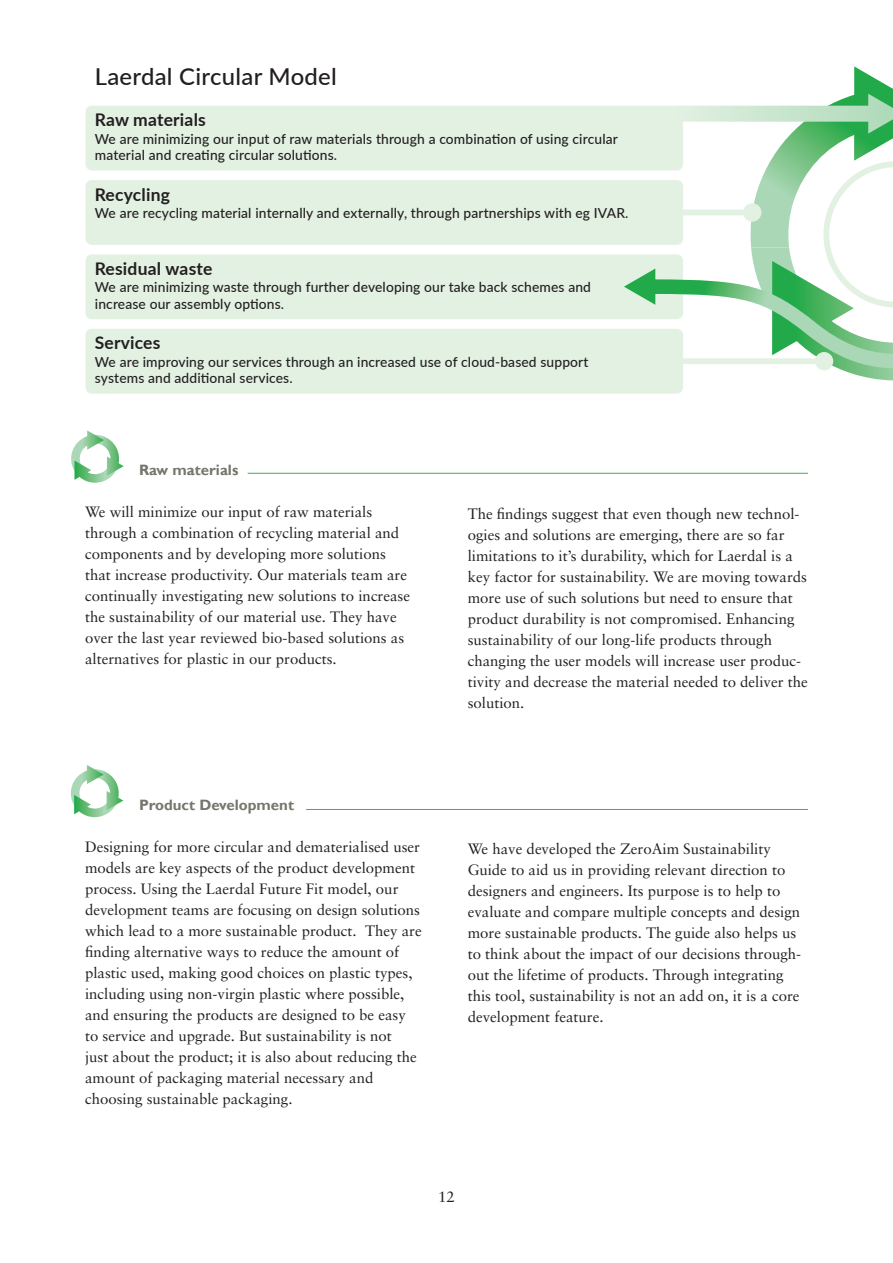
<style>
.page{position:relative;width:893px;height:1263px;background:#fff}
.page>*{position:absolute;margin:0;border:0;box-sizing:border-box;transform-origin:0 0}
.t1{font:500 23.25px "Lato";letter-spacing:.01em;color:#231f20}
.t2{font:700 17.4px "Lato";letter-spacing:.01em;color:#231f20}
.t3{font:15px/21px "Sabon";color:#231f20}
.t4{font:700 15px "Gill Alt One";color:#76766d}
.t5{font:500 13.8px/16.6px "Lato";letter-spacing:.01em;color:#231f20}
</style>
<div class="page">
<div style="left:86px;top:106px;width:597px;height:64px;background:#e3f1e3;border-radius:6px"></div>
<div style="left:86px;top:180px;width:597px;height:65px;background:#e3f1e3;border-radius:6px"></div>
<div style="left:86px;top:254px;width:597px;height:65px;background:#e3f1e3;border-radius:6px"></div>
<div style="left:86px;top:329px;width:597px;height:65px;background:#e3f1e3;border-radius:6px"></div>
<svg style="left:624px;top:66px;width:269px;height:314px"></svg>
<svg style="left:71px;top:430px;width:53px;height:53px"></svg>
<svg style="left:71px;top:765px;width:52px;height:52px"></svg>
<hr style="left:248px;top:473px;width:560px;height:1px;background:#3ab54a">
<hr style="left:306px;top:809px;width:502px;height:1px;background:#3ab54a">
<h1 class="t1" style="left:95px;top:59px;width:244px">Laerdal Circular Model</h1>
<p class="t2" style="left:95px;top:107px;width:113px">Raw materials</p>
<p class="t5" style="left:95px;top:130px;width:524px">We are minimizing our input of raw materials through a combination of using circular material and creating circular solutions.</p>
<p class="t2" style="left:95px;top:181px;width:77px">Recycling</p>
<p class="t5" style="left:95px;top:204px;width:535px">We are recycling material internally and externally, through partnerships with eg IVAR.</p>
<p class="t2" style="left:95px;top:256px;width:119px">Residual waste</p>
<p class="t5" style="left:95px;top:278px;width:498px">We are minimizing waste through further developing our take back schemes and increase our assembly options.</p>
<p class="t2" style="left:95px;top:330px;width:67px">Services</p>
<p class="t5" style="left:95px;top:353px;width:495px">We are improving our services through an increased use of cloud-based support systems and additional services.</p>
<p class="t4" style="left:139px;top:462px;width:101px">Raw materials</p>
<p class="t3" style="left:85px;top:501px;width:327px">We will minimize our input of raw materials through a combination of recycling material and components and by developing more solutions that increase productivity. Our materials team are continually investigating new solutions to increase the sustainability of our material use. They have over the last year reviewed bio-based solutions as alternatives for plastic in our products.</p>
<p class="t3" style="left:468px;top:503px;width:341px">The findings suggest that even though new technol&shy;ogies and solutions are emerging, there are so far limitations to it’s durability, which for Laerdal is a key factor for sustainability. We are moving towards more use of such solutions but need to ensure that product durability is not compromised. Enhancing sustainability of our long-life products through changing the user models will increase user produc&shy;tivity and decrease the material needed to deliver the solution.</p>
<p class="t4" style="left:139px;top:796px;width:157px">Product Development</p>
<p class="t3" style="left:85px;top:836px;width:338px">Designing for more circular and dematerialised user models are key aspects of the product development process. Using the Laerdal Future Fit model, our development teams are focusing on design solutions which lead to a more sustainable product. They are finding alternative ways to reduce the amount of plastic used, making good choices on plastic types, including using non-virgin plastic where possible, and ensuring the products are designed to be easy to service and upgrade. But sustainability is not<br>just about the product; it is also about reducing the amount of packaging material necessary and choosing sustainable packaging.</p>
<p class="t3" style="left:468px;top:838px;width:335px">We have developed the ZeroAim Sustainability Guide to aid us in providing relevant direction to designers and engineers. Its purpose is to help to evaluate and compare multiple concepts and design more sustainable products. The guide also helps us to think about the impact of our decisions through&shy;out the lifetime of products. Through integrating this tool, sustainability is not an add on, it is a core development feature.</p>
<p class="t3" style="left:438px;top:1186px;width:18px">12</p>
</div>
